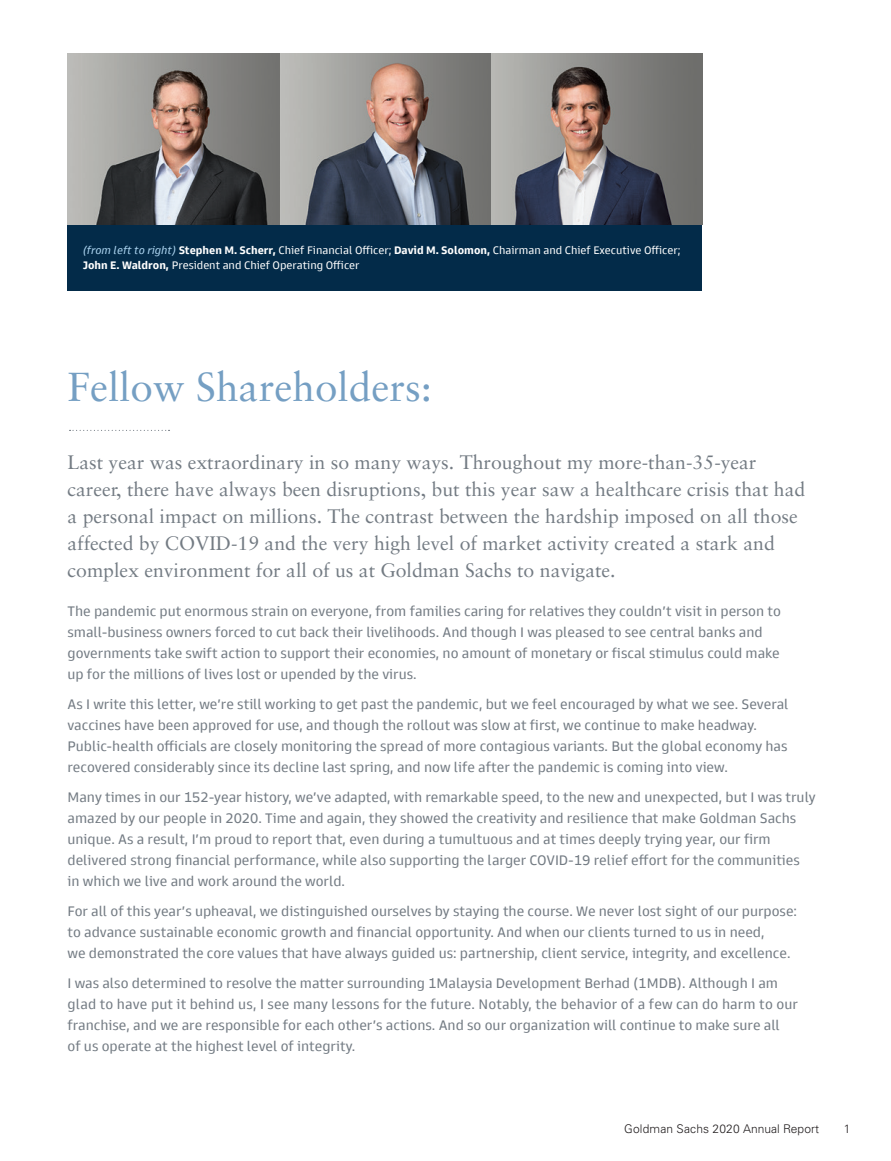
<style>
.page{position:relative;width:891px;height:1161px;background:#fff}
.page>*{position:absolute;margin:0;border:0;box-sizing:border-box;transform-origin:0 0}
.t1{font:40.5px "Sabon";color:#759fc3}
.intro_Sabon{font:19.5px/27px "Sabon";color:#737b83}
.body_no_indent_Goldm{font:14.25px/21px "Goldman Sans";color:#737b83}
.Footer__Right{font:300 12px "Univers LT Std";letter-spacing:.005em;color:#231f20}
.t2{font:11.25px/15px "Goldman Sans";color:#fff}
.s1{font-style:italic;color:#add5f1}
.s2{font-weight:700}
</style>
<div class="page">
<img style="left:68px;top:54px;width:634px;height:171px">
<div style="left:68px;top:225px;width:634px;height:66px;background:#032b49"></div>
<svg style="left:70px;top:430px;width:100px;height:1px"></svg>
<p class="t2" style="left:83px;top:242px;width:599px"><span class="s1">(from left to right)</span> <span class="s2">Stephen M. Scherr,</span> Chief Financial Officer; <span class="s2">David M. Solomon,</span> Chairman and Chief Executive Officer;<br><span class="s2">John E. Waldron,</span> President and Chief Operating Officer</p>
<p class="t1" style="left:68px;top:363px;width:366px">Fellow Shareholders:</p>
<p class="intro_Sabon" style="left:68px;top:449px;width:739px">Last year was extraordinary in so many ways. Throughout my more-than-35-year career, there have always been disruptions, but this year saw a healthcare crisis that had a personal impact on millions. The contrast between the hardship imposed on all those affected by COVID-19 and the very high level of market activity created a stark and complex environment for all of us at Goldman Sachs to navigate.</p>
<p class="body_no_indent_Goldm" style="left:68px;top:601px;width:715px">The pandemic put enormous strain on everyone, from families caring for relatives they couldn’t visit in person to small-business owners forced to cut back their livelihoods. And though I was pleased to see central banks and governments take swift action to support their economies, no amount of monetary or fiscal stimulus could make up for the millions of lives lost or upended by the virus.</p>
<p class="body_no_indent_Goldm" style="left:68px;top:694px;width:723px">As I write this letter, we’re still working to get past the pandemic, but we feel encouraged by what we see. Several vaccines have been approved for use, and though the rollout was slow at first, we continue to make headway.<br>Public-health officials are closely monitoring the spread of more contagious variants. But the global economy has recovered considerably since its decline last spring, and now life after the pandemic is coming into view.</p>
<p class="body_no_indent_Goldm" style="left:68px;top:787px;width:750px">Many times in our 152-year history, we’ve adapted, with remarkable speed, to the new and unexpected, but I was truly amazed by our people in 2020. Time and again, they showed the creativity and resilience that make Goldman Sachs unique. As a result, I’m proud to report that, even during a tumultuous and at times deeply trying year, our firm delivered strong financial performance, while also supporting the larger COVID-19 relief effort for the communities<br>in which we live and work around the world.</p>
<p class="body_no_indent_Goldm" style="left:68px;top:901px;width:731px">For all of this year’s upheaval, we distinguished ourselves by staying the course. We never lost sight of our purpose: to advance sustainable economic growth and financial opportunity. And when our clients turned to us in need,<br>we demonstrated the core values that have always guided us: partnership, client service, integrity, and excellence.</p>
<p class="body_no_indent_Goldm" style="left:68px;top:973px;width:732px">I was also determined to resolve the matter surrounding 1Malaysia Development Berhad (1MDB). Although I am glad to have put it behind us, I see many lessons for the future. Notably, the behavior of a few can do harm to our franchise, and we are responsible for each other’s actions. And so our organization will continue to make sure all<br>of us operate at the highest level of integrity.</p>
<p class="Footer__Right" style="left:624px;top:1122px;width:196px">Goldman Sachs 2020 Annual Report</p>
<p class="Footer__Right" style="left:844px;top:1122px;width:8px">1</p>
</div>
